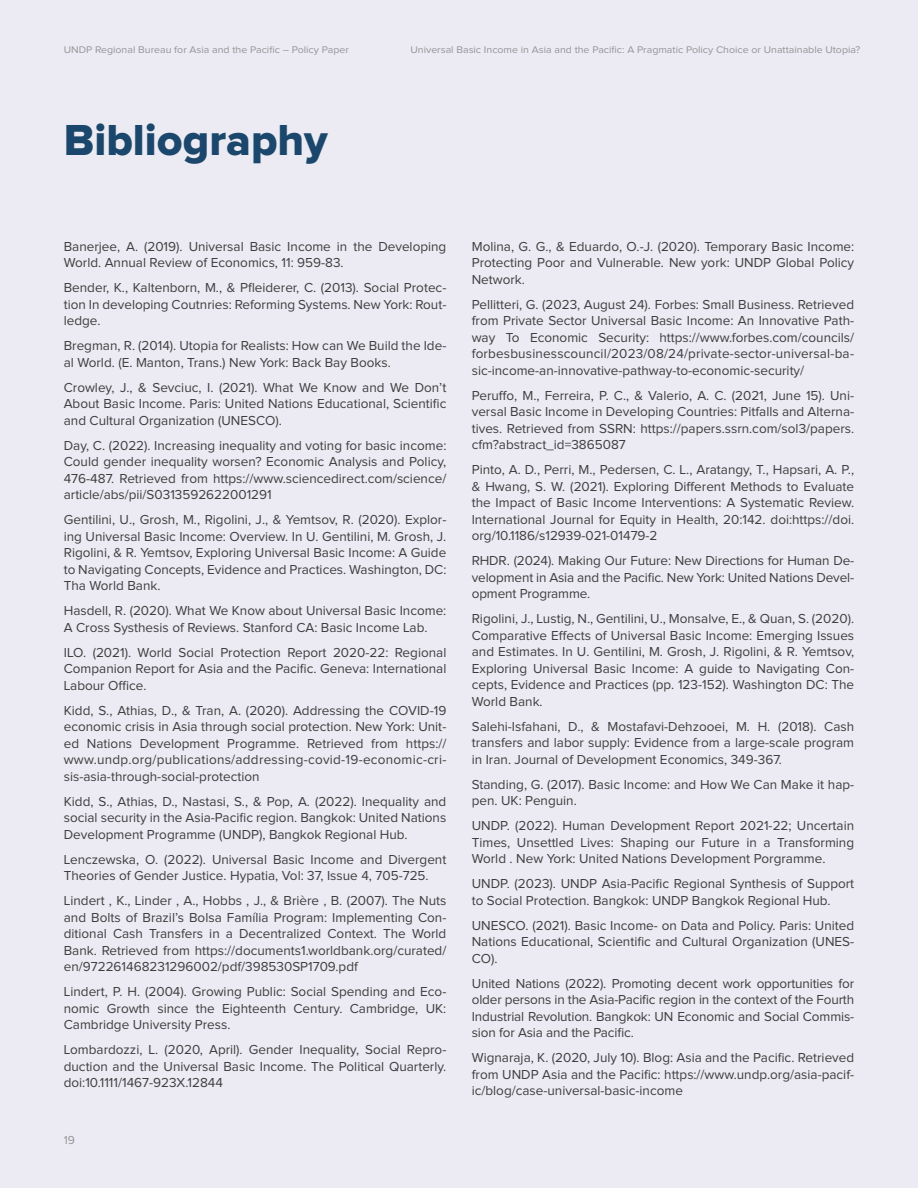
<style>
.page{position:relative;width:918px;height:1188px;background:#eceaf2}
.page>*{position:absolute;margin:0;border:0;box-sizing:border-box;transform-origin:0 0}
.t1{font:45px "Proxima Nova Extrabld";color:#1a476b}
.t2{font:13.5px/16.5px "Proxima Nova";color:#3e3e3f;text-align:justify}
.t3{font:12px "Proxima Nova";color:#939598}
.t4{font:10.05px "Proxima Nova";color:#939598;scale:1.06 1}
</style>
<div class="page">
<p class="t4" style="left:64px;top:45px;width:270px">UNDP Regional Bureau for Asia and the Pacific – Policy Paper</p>
<p class="t4" style="left:411px;top:45px;width:426px">Universal Basic Income in Asia and the Pacific: A Pragmatic Policy Choice or Unattainable Utopia?</p>
<p class="t1" style="left:64px;top:119px;width:266px">Bibliography</p>
<p class="t2" style="left:64px;top:239px;width:384px">Banerjee, A. (2019). Universal Basic Income in the Developing<br>World. Annual Review of Economics, 11: 959-83.</p>
<p class="t2" style="left:64px;top:280px;width:384px">Bender, K., Kaltenborn, M., &amp; Pfleiderer, C. (2013). Social Protec&shy;tion In developing Coutnries: Reforming Systems. New York: Rout&shy;ledge.</p>
<p class="t2" style="left:64px;top:338px;width:384px">Bregman, R. (2014). Utopia for Realists: How can We Build the Ide&shy;al World. (E. Manton, Trans.) New York: Back Bay Books.</p>
<p class="t2" style="left:64px;top:380px;width:384px">Crowley, J., &amp; Sevciuc, I. (2021). What We Know and We Don’t About Basic Income. Paris: United Nations Educational, Scientific and Cultural Organization (UNESCO).</p>
<p class="t2" style="left:64px;top:438px;width:384px">Day, C. (2022). Increasing inequality and voting for basic income:<br>Could gender inequality worsen? Economic Analysis and Policy, 476-487. Retrieved from https://www.sciencedirect.com/science/ article/abs/pii/S0313592622001291</p>
<p class="t2" style="left:64px;top:512px;width:384px">Gentilini, U., Grosh, M., Rigolini, J., &amp; Yemtsov, R. (2020). Explor&shy;ing Universal Basic Income: Overview. In U. Gentilini, M. Grosh, J.<br>Rigolini, &amp; R. Yemtsov, Exploring Universal Basic Income: A Guide to Navigating Concepts, Evidence and Practices. Washington, DC:<br>Tha World Bank.</p>
<p class="t2" style="left:64px;top:603px;width:384px">Hasdell, R. (2020). What We Know about Universal Basic Income:<br>A Cross Systhesis of Reviews. Stanford CA: Basic Income Lab.</p>
<p class="t2" style="left:64px;top:645px;width:384px">ILO. (2021). World Social Protection Report 2020-22: Regional Companion Report for Asia and the Pacific. Geneva: International Labour Office.</p>
<p class="t2" style="left:64px;top:703px;width:384px">Kidd, S., Athias, D., &amp; Tran, A. (2020). Addressing the COVID-19 economic crisis in Asia through social protection. New York: Unit&shy;ed Nations Development Programme. Retrieved from https:// www.undp.org/publications/addressing-covid-19-economic-cri&shy;sis-asia-through-social-protection</p>
<p class="t2" style="left:64px;top:794px;width:384px">Kidd, S., Athias, D., Nastasi, S., &amp; Pop, A. (2022). Inequality and social security in the Asia-Pacific region. Bangkok: United Nations Development Programme (UNDP), Bangkok Regional Hub.</p>
<p class="t2" style="left:64px;top:852px;width:384px">Lenczewska, O. (2022). Universal Basic Income and Divergent<br>Theories of Gender Justice. Hypatia, Vol: 37, Issue 4, 705-725.</p>
<p class="t2" style="left:64px;top:893px;width:384px">Lindert , K., Linder , A., Hobbs , J., &amp; Brière , B. (2007). The Nuts and Bolts of Brazil’s Bolsa Família Program: Implementing Con&shy;ditional Cash Transfers in a Decentralized Context. The World Bank. Retrieved from https://documents1.worldbank.org/curated/ en/972261468231296002/pdf/398530SP1709.pdf</p>
<p class="t2" style="left:64px;top:984px;width:384px">Lindert, P. H. (2004). Growing Public: Social Spending and Eco&shy;nomic Growth since the Eighteenth Century. Cambridge, UK:<br>Cambridge University Press.</p>
<p class="t2" style="left:64px;top:1042px;width:384px">Lombardozzi, L. (2020, April). Gender Inequality, Social Repro&shy;duction and the Universal Basic Income. The Political Quarterly. doi:10.1111/1467-923X.12844</p>
<p class="t3" style="left:64px;top:1135px;width:13px">19</p>
<p class="t2" style="left:472px;top:239px;width:384px">Molina, G. G., &amp; Eduardo, O.-J. (2020). Temporary Basic Income:<br>Protecting Poor and Vulnerable. New york: UNDP Global Policy Network.</p>
<p class="t2" style="left:472px;top:297px;width:384px">Pellitteri, G. (2023, August 24). Forbes: Small Business. Retrieved from Private Sector Universal Basic Income: An Innovative Path&shy;way To Economic Security: https://www.forbes.com/councils/ forbesbusinesscouncil/2023/08/24/private-sector-universal-ba&shy;sic-income-an-innovative-pathway-to-economic-security/</p>
<p class="t2" style="left:472px;top:388px;width:384px">Peruffo, M., Ferreira, P. C., &amp; Valerio, A. C. (2021, June 15). Uni&shy;versal Basic Income in Developing Countries: Pitfalls and Alterna&shy;tives. Retrieved from SSRN: https://papers.ssrn.com/sol3/papers. cfm?abstract_id=3865087</p>
<p class="t2" style="left:472px;top:462px;width:384px">Pinto, A. D., Perri, M., Pedersen, C. L., Aratangy, T., Hapsari, A. P., &amp; Hwang, S. W. (2021). Exploring Different Methods to Evaluate the Impact of Basic Income Interventions: A Systematic Review.<br>International Journal for Equity in Health, 20:142. doi:https://doi. org/10.1186/s12939-021-01479-2</p>
<p class="t2" style="left:472px;top:553px;width:384px">RHDR. (2024). Making Our Future: New Directions for Human De&shy;velopment in Asia and the Pacific. New York: United Nations Devel&shy;opment Programme.</p>
<p class="t2" style="left:472px;top:611px;width:384px">Rigolini, J., Lustig, N., Gentilini, U., Monsalve, E., &amp; Quan, S. (2020).<br>Comparative Effects of Universal Basic Income: Emerging Issues and Estimates. In U. Gentilini, M. Grosh, J. Rigolini, &amp; R. Yemtsov, Exploring Universal Basic Income: A guide to Navigating Con&shy;cepts, Evidence and Practices (pp. 123-152). Washington DC: The World Bank.</p>
<p class="t2" style="left:472px;top:719px;width:384px">Salehi-Isfahani, D., &amp; Mostafavi-Dehzooei, M. H. (2018). Cash transfers and labor supply: Evidence from a large-scale program in Iran. Journal of Development Economics, 349-367.</p>
<p class="t2" style="left:472px;top:777px;width:384px">Standing, G. (2017). Basic Income: and How We Can Make it hap&shy;pen. UK: Penguin.</p>
<p class="t2" style="left:472px;top:818px;width:384px">UNDP. (2022). Human Development Report 2021-22; Uncertain Times, Unsettled Lives: Shaping our Future in a Transforming World . New York: United Nations Development Porgramme.</p>
<p class="t2" style="left:472px;top:876px;width:384px">UNDP. (2023). UNDP Asia-Pacific Regional Synthesis of Support to Social Protection. Bangkok: UNDP Bangkok Regional Hub.</p>
<p class="t2" style="left:472px;top:918px;width:384px">UNESCO. (2021). Basic Income- on Data and Policy. Paris: United Nations Educational, Scientific and Cultural Organization (UNES-CO).</p>
<p class="t2" style="left:472px;top:976px;width:384px">United Nations (2022). Promoting decent work opportunities for older persons in the Asia-Pacific region in the context of the Fourth Industrial Revolution. Bangkok: UN Economic and Social Commis&shy;sion for Asia and the Pacific.</p>
<p class="t2" style="left:472px;top:1050px;width:384px">Wignaraja, K. (2020, July 10). Blog: Asia and the Pacific. Retrieved from UNDP Asia and the Pacific: https://www.undp.org/asia-pacif&shy;ic/blog/case-universal-basic-income</p>
</div>
